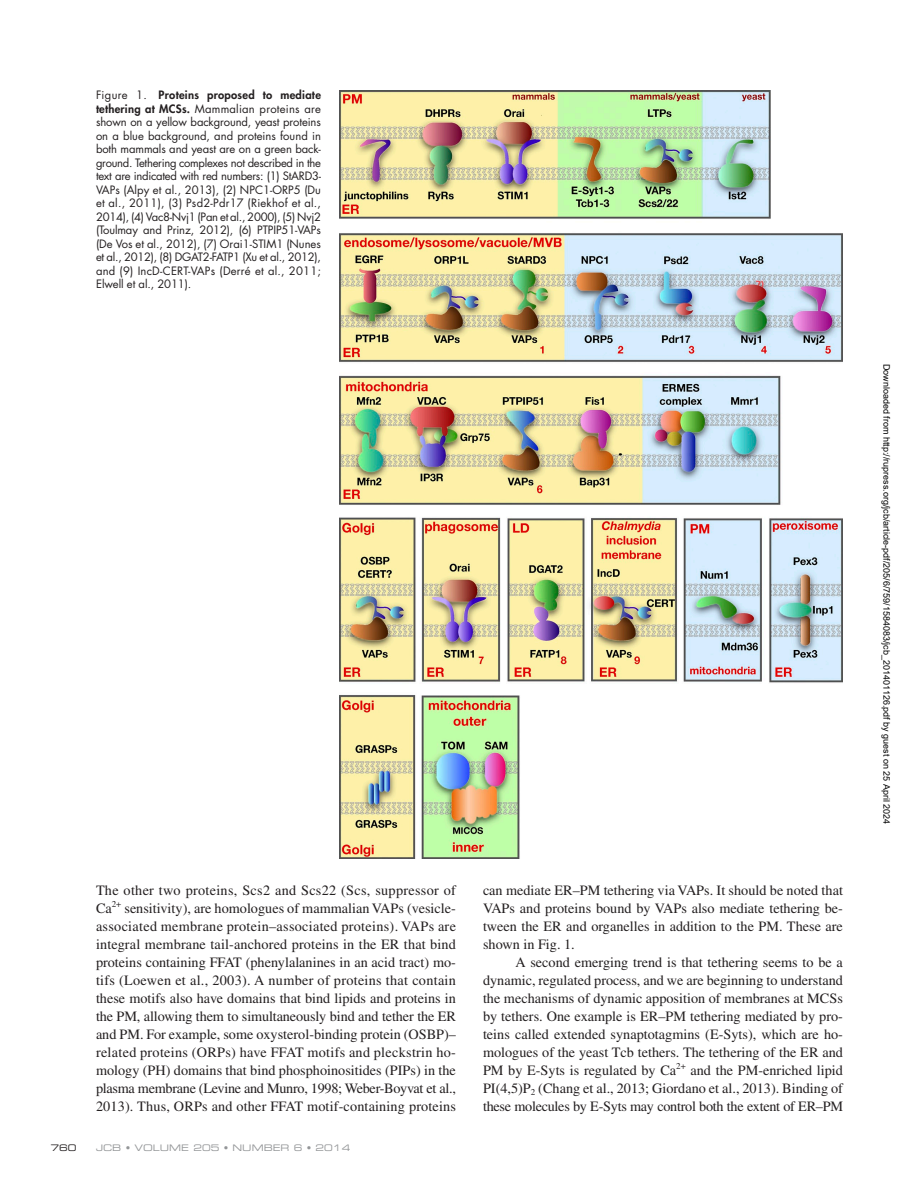
<style>
.page{position:relative;width:918px;height:1188px;background:#fff}
.page>*{position:absolute;margin:0;border:0;box-sizing:border-box;transform-origin:0 0}
.t1{font:14.25px/18px "Times LT Std";color:#231f20;text-align:justify}
.t2{font:11.25px/13.5px "Futura Std";color:#231f20;text-align:justify}
.t3{font:9px "Arial";color:#000}
.t4{font:9px "Eurostile LT Std Ex 2";color:#949698}
.t5{font:9px "Eurostile LT Std Ex 2";color:#231f20}
.s1{font-weight:800}
</style>
<div class="page">
<img style="left:339px;top:90px;width:504px;height:768px">
<p class="t2" style="left:96px;top:89px;width:227px">Figure 1. <span class="s1">Proteins proposed to mediate tethering at MCSs.</span> Mammalian proteins are shown on a yellow background, yeast proteins on a blue background, and proteins found in both mammals and yeast are on a green back&shy;ground. Tethering complexes not described in the text are indicated with red numbers: (1) StARD3- VAPs (Alpy et al., 2013), (2) NPC1-ORP5 (Du et al., 2011), (3) Psd2-Pdr17 (Riekhof et al., 2014), (4) Vac8-Nvj1 (Pan et al., 2000), (5) Nvj2 (Toulmay and Prinz, 2012), (6) PTPIP51-VAPs (De Vos et al., 2012), (7) Orai1-STIM1 (Nunes et al., 2012), (8) DGAT2-FATP1 (Xu et al., 2012), and (9) IncD-CERT-VAPs (Derré et al., 2011; Elwell et al., 2011).</p>
<p class="t1" style="left:96px;top:881px;width:362px">The other two proteins, Scs2 and Scs22 (Scs, suppressor of Ca<sup>2+</sup> sensitivity), are homologues of mammalian VAPs (vesicle&shy;associated membrane protein–associated proteins). VAPs are integral membrane tail-anchored proteins in the ER that bind proteins containing FFAT (phenylalanines in an acid tract) mo&shy;tifs (Loewen et al., 2003). A number of proteins that contain these motifs also have domains that bind lipids and proteins in the PM, allowing them to simultaneously bind and tether the ER and PM. For example, some oxysterol-binding protein (OSBP)– related proteins (ORPs) have FFAT motifs and pleckstrin ho&shy;mology (PH) domains that bind phosphoinositides (PIPs) in the plasma membrane (Levine and Munro, 1998; Weber-Boyvat et al., 2013). Thus, ORPs and other FFAT motif-containing proteins</p>
<p class="t5" style="left:50px;top:1142px;width:28px">760</p>
<p class="t4" style="left:96px;top:1142px;width:256px">JCB • VOLUME 205 • NUMBER 6 • 2014</p>
<p class="t1" style="left:483px;top:881px;width:361px">can mediate ER–PM tethering via VAPs. It should be noted that VAPs and proteins bound by VAPs also mediate tethering be&shy;tween the ER and organelles in addition to the PM. These are shown in Fig. 1.</p>
<p class="t1" style="left:483px;top:953px;width:362px;text-indent:32px">A second emerging trend is that tethering seems to be a dynamic, regulated process, and we are beginning to understand the mechanisms of dynamic apposition of membranes at MCSs by tethers. One example is ER–PM tethering mediated by pro&shy;teins called extended synaptotagmins (E-Syts), which are ho&shy;mologues of the yeast Tcb tethers. The tethering of the ER and PM by E-Syts is regulated by Ca<sup>2+</sup> and the PM-enriched lipid PI(4,5)P<sub>2</sub> (Chang et al., 2013; Giordano et al., 2013). Binding of these molecules by E-Syts may control both the extent of ER–PM</p>
<p class="t3" style="left:890px;top:364px;width:462px;rotate:90deg">Downloaded from http://rupress.org/jcb/article-pdf/205/6/759/1584083/jcb_201401126.pdf by guest on 25 April 2024</p>
</div>
